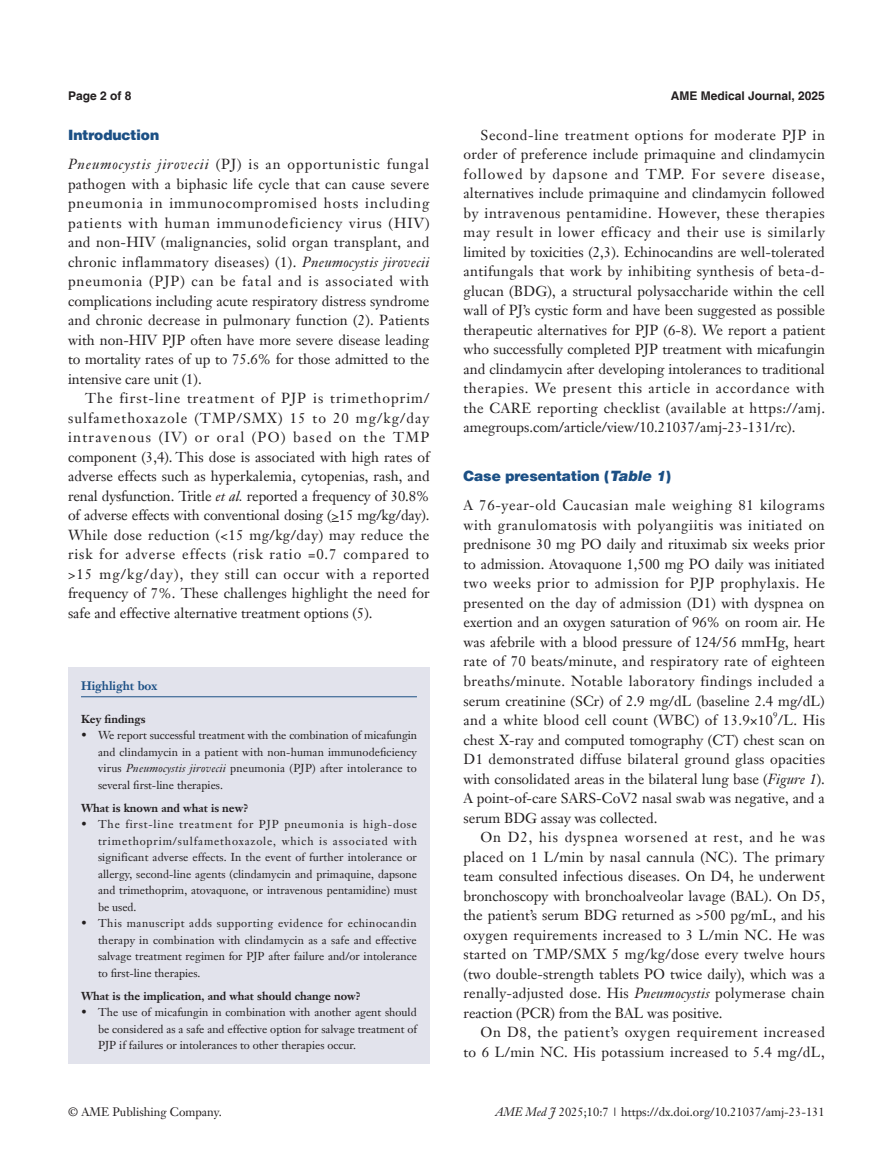
<style>
.page{position:relative;width:893px;height:1170px;background:#fff}
.page>*{position:absolute;margin:0;border:0;box-sizing:border-box;transform-origin:0 0}
.t1{font:14.25px/19.5px "Janson Text LT";color:#231f20;text-align:justify}
.t2{font:14.25px/19.5px "Janson Text LT";letter-spacing:.045em;color:#231f20;text-align:right}
.t3{font:900 14.25px "Helvetica";color:#1c5085}
.t4{font:12px "Janson Text LT";color:#231f20}
.t5{font:700 12px "Helvetica";color:#231f20}
.t6{font:700 12px "Janson Text LT";color:#1c5085}
.t7{font:11.25px/16.5px "Janson Text LT";color:#231f20;text-align:justify}
.t8{font:700 11.25px "Janson Text LT";color:#231f20}
.t9{font:8.25px "Janson Text LT";color:#231f20}
.s1{font-style:italic}
</style>
<div class="page">
<div style="left:68px;top:667px;width:362px;height:396px;background:#e2e3ec"></div>
<hr style="left:81px;top:696px;width:336px;height:1px;background:#1c5085">
<p class="t5" style="left:68px;top:88px;width:65px">Page 2 of 8</p>
<p class="t5" style="left:671px;top:88px;width:156px">AME Medical Journal, 2025</p>
<p class="t3" style="left:68px;top:126px;width:93px">Introduction</p>
<p class="t1" style="left:68px;top:154px;width:363px"><span class="s1">Pneumocystis jirovecii</span> (PJ) is an opportunistic fungal pathogen with a biphasic life cycle that can cause severe pneumonia in immunocompromised hosts including patients with human immunodeficiency virus (HIV) and non-HIV (malignancies, solid organ transplant, and chronic inflammatory diseases) (1). <span class="s1">Pneumocystis jirovecii </span>pneumonia (PJP) can be fatal and is associated with complications including acute respiratory distress syndrome and chronic decrease in pulmonary function (2). Patients with non-HIV PJP often have more severe disease leading to mortality rates of up to 75.6% for those admitted to the intensive care unit (1).</p>
<p class="t1" style="left:68px;top:388px;width:363px;text-indent:17px">The first-line treatment of PJP is trimethoprim/ sulfamethoxazole (TMP/SMX) 15 to 20 mg/kg/day intravenous (IV) or oral (PO) based on the TMP component (3,4). This dose is associated with high rates of adverse effects such as hyperkalemia, cytopenias, rash, and renal dysfunction. Tritle <span class="s1">et al.</span> reported a frequency of 30.8% of adverse effects with conventional dosing (&gt;15 mg/kg/day).<br>While dose reduction (&lt;15 mg/kg/day) may reduce the risk for adverse effects (risk ratio =0.7 compared to &gt;15 mg/kg/day), they still can occur with a reported frequency of 7%. These challenges highlight the need for safe and effective alternative treatment options (5).</p>
<p class="t6" style="left:81px;top:678px;width:78px">Highlight box</p>
<p class="t8" style="left:81px;top:711px;width:66px">Key findings</p>
<p class="t7" style="left:98px;top:727px;width:321px;text-indent:-17px">• We report successful treatment with the combination of micafungin and clindamycin in a patient with non-human immunodeficiency virus <span class="s1">Pneumocystis jirovecii</span> pneumonia (PJP) after intolerance to several first-line therapies.</p>
<p class="t8" style="left:81px;top:800px;width:169px">What is known and what is new?</p>
<p class="t7" style="left:98px;top:816px;width:321px;text-indent:-17px">• The first-line treatment for PJP pneumonia is high-dose trimethoprim/sulfamethoxazole, which is associated with significant adverse effects. In the event of further intolerance or allergy, second-line agents (clindamycin and primaquine, dapsone and trimethoprim, atovaquone, or intravenous pentamidine) must be used.</p>
<p class="t7" style="left:98px;top:915px;width:320px;text-indent:-17px">• This manuscript adds supporting evidence for echinocandin therapy in combination with clindamycin as a safe and effective salvage treatment regimen for PJP after failure and/or intolerance to first-line therapies.</p>
<p class="t8" style="left:81px;top:988px;width:281px">What is the implication, and what should change now?</p>
<p class="t7" style="left:98px;top:1003px;width:320px;text-indent:-17px">• The use of micafungin in combination with another agent should be considered as a safe and effective option for salvage treatment of PJP if failures or intolerances to other therapies occur.</p>
<p class="t1" style="left:463px;top:125px;width:363px;text-indent:17px">Second-line treatment options for moderate PJP in order of preference include primaquine and clindamycin followed by dapsone and TMP. For severe disease, alternatives include primaquine and clindamycin followed by intravenous pentamidine. However, these therapies may result in lower efficacy and their use is similarly limited by toxicities (2,3). Echinocandins are well-tolerated antifungals that work by inhibiting synthesis of beta-d&shy;glucan (BDG), a structural polysaccharide within the cell wall of PJ’s cystic form and have been suggested as possible therapeutic alternatives for PJP (6-8). We report a patient who successfully completed PJP treatment with micafungin and clindamycin after developing intolerances to traditional therapies. We present this article in accordance with the CARE reporting checklist (available at https://amj. amegroups.com/article/view/10.21037/amj-23-131/rc).</p>
<p class="t3" style="left:463px;top:467px;width:209px">Case presentation (<span class="s1">Table 1</span>)</p>
<p class="t1" style="left:463px;top:495px;width:363px">A 76-year-old Caucasian male weighing 81 kilograms with granulomatosis with polyangiitis was initiated on prednisone 30 mg PO daily and rituximab six weeks prior to admission. Atovaquone 1,500 mg PO daily was initiated two weeks prior to admission for PJP prophylaxis. He presented on the day of admission (D1) with dyspnea on exertion and an oxygen saturation of 96% on room air. He was afebrile with a blood pressure of 124/56 mmHg, heart rate of 70 beats/minute, and respiratory rate of eighteen breaths/minute. Notable laboratory findings included a serum creatinine (SCr) of 2.9 mg/dL (baseline 2.4 mg/dL) and a white blood cell count (WBC) of 13.9×10 /L. His</p>
<p class="t9" style="left:773px;top:710px;width:6px">9</p>
<p class="t1" style="left:463px;top:729px;width:363px">chest X-ray and computed tomography (CT) chest scan on D1 demonstrated diffuse bilateral ground glass opacities with consolidated areas in the bilateral lung base (<span class="s1">Figure 1</span>).<br>A point-of-care SARS-CoV2 nasal swab was negative, and a serum BDG assay was collected.</p>
<p class="t1" style="left:463px;top:827px;width:363px;text-indent:17px">On D2, his dyspnea worsened at rest, and he was placed on 1 L/min by nasal cannula (NC). The primary team consulted infectious diseases. On D4, he underwent bronchoscopy with bronchoalveolar lavage (BAL). On D5, the patient’s serum BDG returned as &gt;500 pg/mL, and his oxygen requirements increased to 3 L/min NC. He was started on TMP/SMX 5 mg/kg/dose every twelve hours (two double-strength tablets PO twice daily), which was a renally-adjusted dose. His <span class="s1">Pneumocystis</span> polymerase chain reaction (PCR) from the BAL was positive.</p>
<p class="t2" style="left:463px;top:1022px;width:363px">On D8, the patient’s oxygen requirement increased<br>to 6 L/min NC. His potassium increased to 5.4 mg/dL,</p>
<p class="t4" style="left:68px;top:1104px;width:155px">© AME Publishing Company.</p>
<p class="t4" style="left:495px;top:1104px;width:331px"><span class="s1">AME Med J</span> 2025;10:7 | https://dx.doi.org/10.21037/amj-23-131</p>
</div>
